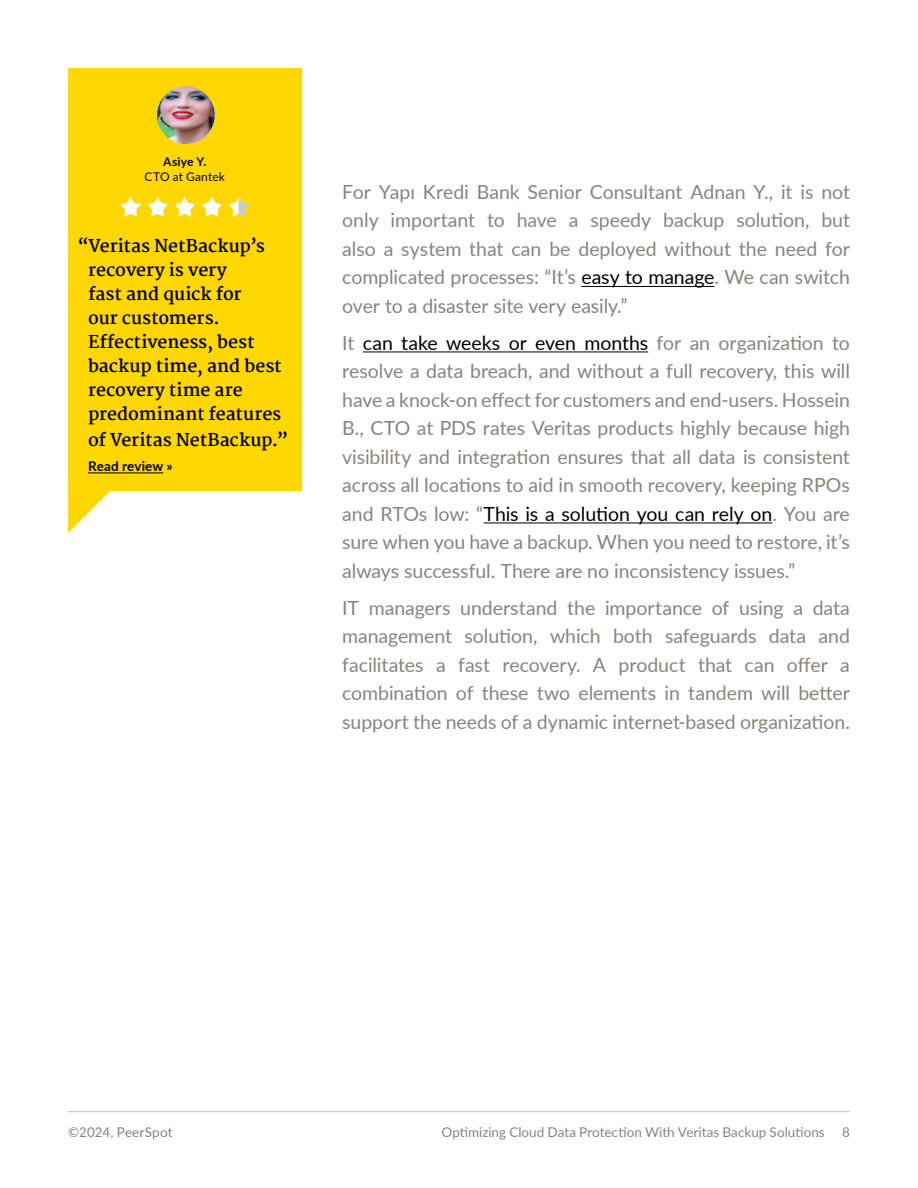
<style>
.page{position:relative;width:918px;height:1188px;background:#fff}
.page>*{position:absolute;margin:0;border:0;box-sizing:border-box;transform-origin:0 0}
.t1{font:19.5px/28.5px "Lato";letter-spacing:-.005em;color:#8b827b;text-align:justify}
.t2{font:700 17.4px/24.2px "Martel";letter-spacing:-.005em;color:#000}
.t3{font:13.5px "Lato";color:#8b827b}
.t4{font:700 13.5px "Lato";letter-spacing:.01em;color:#000}
.t5{font:12px "Lato";letter-spacing:.01em;color:#000}
.t6{font:700 12px "Lato";letter-spacing:.015em;color:#000}
.s1{color:#000}
</style>
<div class="page">
<hr style="left:68px;top:1111px;width:782px;height:1px;background:#c5c1bd">
<hr style="left:581px;top:286px;width:133px;height:1px;background:#000">
<hr style="left:363px;top:352px;width:285px;height:1px;background:#000">
<hr style="left:484px;top:523px;width:288px;height:1px;background:#000">
<div style="left:68px;top:68px;width:234px;height:423px;background:#ffd700"></div>
<svg style="left:68px;top:491px;width:42px;height:42px"></svg>
<hr style="left:88px;top:473px;width:75px;height:1px;background:#000">
<svg style="left:121px;top:197px;width:128px;height:20px"></svg>
<div style="left:142px;top:75px;width:86px;height:70px;background:#000;opacity:.1"></div>
<p class="t6" style="left:163px;top:153px;width:44px">Asiye Y.</p>
<p class="t5" style="left:145px;top:168px;width:82px">CTO at Gantek</p>
<p class="t2" style="left:88px;top:234px;width:202px;text-indent:-11px">“Veritas NetBackup’s recovery is very<br>fast and quick for<br>our customers.<br>Effectiveness, best backup time, and best recovery time are predominant features of Veritas NetBackup.”</p>
<p class="t4" style="left:88px;top:456px;width:86px">Read review »</p>
<p class="t1" style="left:342px;top:177px;width:509px">For Yapı Kredi Bank Senior Consultant Adnan Y., it is not only important to have a speedy backup solution, but also a system that can be deployed without the need for complicated processes: “It’s <span class="s1">easy to manage</span>. We can switch over to a disaster site very easily.”</p>
<p class="t1" style="left:342px;top:328px;width:509px">It <span class="s1">can take weeks or even months</span> for an organization to resolve a data breach, and without a full recovery, this will have a knock-on effect for customers and end-users. Hossein B., CTO at PDS rates Veritas products highly because high visibility and integration ensures that all data is consistent across all locations to aid in smooth recovery, keeping RPOs and RTOs low: “<span class="s1">This is a solution you can rely on</span>. You are sure when you have a backup. When you need to restore, it’s always successful. There are no inconsistency issues.”</p>
<p class="t1" style="left:342px;top:593px;width:509px">IT managers understand the importance of using a data management solution, which both safeguards data and facilitates a fast recovery. A product that can offer a combination of these two elements in tandem will better support the needs of a dynamic internet-based organization.</p>
<p class="t3" style="left:68px;top:1122px;width:106px">©2024, PeerSpot</p>
<p class="t3" style="left:441px;top:1122px;width:385px">Optimizing Cloud Data Protection With Veritas Backup Solutions</p>
<p class="t3" style="left:842px;top:1122px;width:9px">8</p>
</div>
